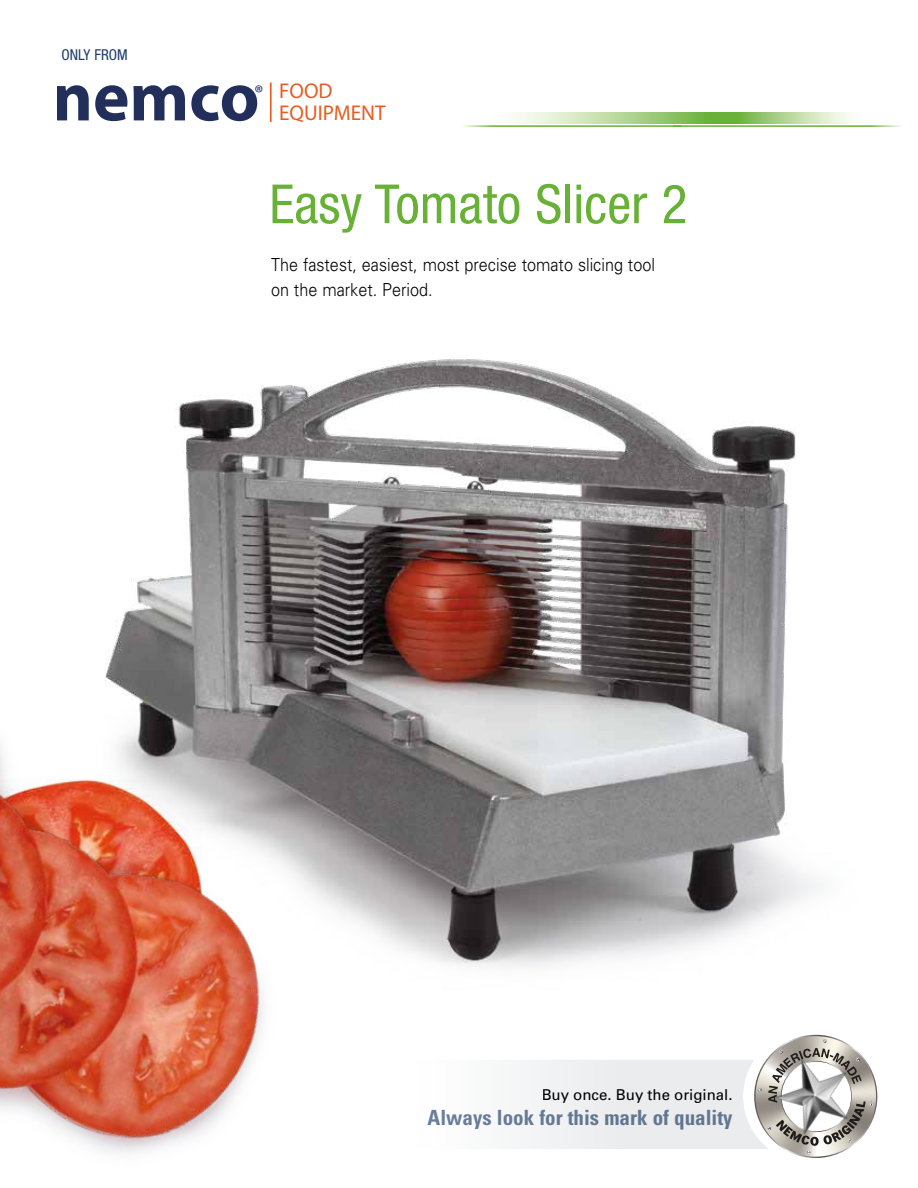
<style>
.page{position:relative;width:918px;height:1188px;background:#fff}
.page>*{position:absolute;margin:0;border:0;box-sizing:border-box;transform-origin:0 0}
.t1{font:700 70.2px "Myriad Pro";color:#222f5b}
.t2{font:condensed 54px "Helvetica Neue";color:#67b135}
.t3{font:21.45px/22.2px "Myriad Pro";color:#e65d22}
.t4{font:21.45px "Myriad Pro";color:#222f5b}
.t5{font:700 condensed 21px "Univers";color:#6b809d}
.t6{font:300 18px/25.5px "Univers";color:#000;scale:.9 1}
.t7{font:15px "Univers";color:#000}
.t8{font:condensed 15px "Helvetica Neue";color:#1f3c69}
</style>
<div class="page">
<hr style="left:673px;top:125px;width:232px;height:2px;background:#67b135">
<hr style="left:459px;top:125px;width:222px;height:2px;background:#67b135">
<svg style="left:516px;top:112px;width:208px;height:12px;background:#b4d698"></svg>
<svg style="left:724px;top:112px;width:126px;height:12px;background:#b1d594"></svg>
<hr style="left:270px;top:83px;width:2px;height:39px;background:#e65d22">
<svg style="left:521px;top:1036px;width:353px;height:119px"></svg>
<img style="left:761px;top:1041px;width:108px;height:106px">
<img style="left:123px;top:359px;width:695px;height:608px">
<img style="left:116px;top:620px;width:289px;height:14px">
<img style="left:0;top:634px;width:405px;height:519px">
<p class="t8" style="left:62px;top:46px;width:68px">ONLY FROM</p>
<h1 class="t1" style="left:52px;top:57px;width:209px">nemco</h1>
<p class="t3" style="left:279px;top:80px;width:108px">FOOD<br>EQUIPMENT</p>
<p class="t4" style="left:255px;top:81px;width:10px">®</p>
<h2 class="t2" style="left:269px;top:173px;width:420px">Easy Tomato Slicer 2</h2>
<p class="t6" style="left:271px;top:251px;width:428px">The fastest, easiest, most precise tomato slicing tool on the market. Period.</p>
<p class="t7" style="left:542px;top:1085px;width:192px">Buy once. Buy the original.</p>
<p class="t5" style="left:428px;top:1104px;width:306px">Always look for this mark of quality</p>
</div>
